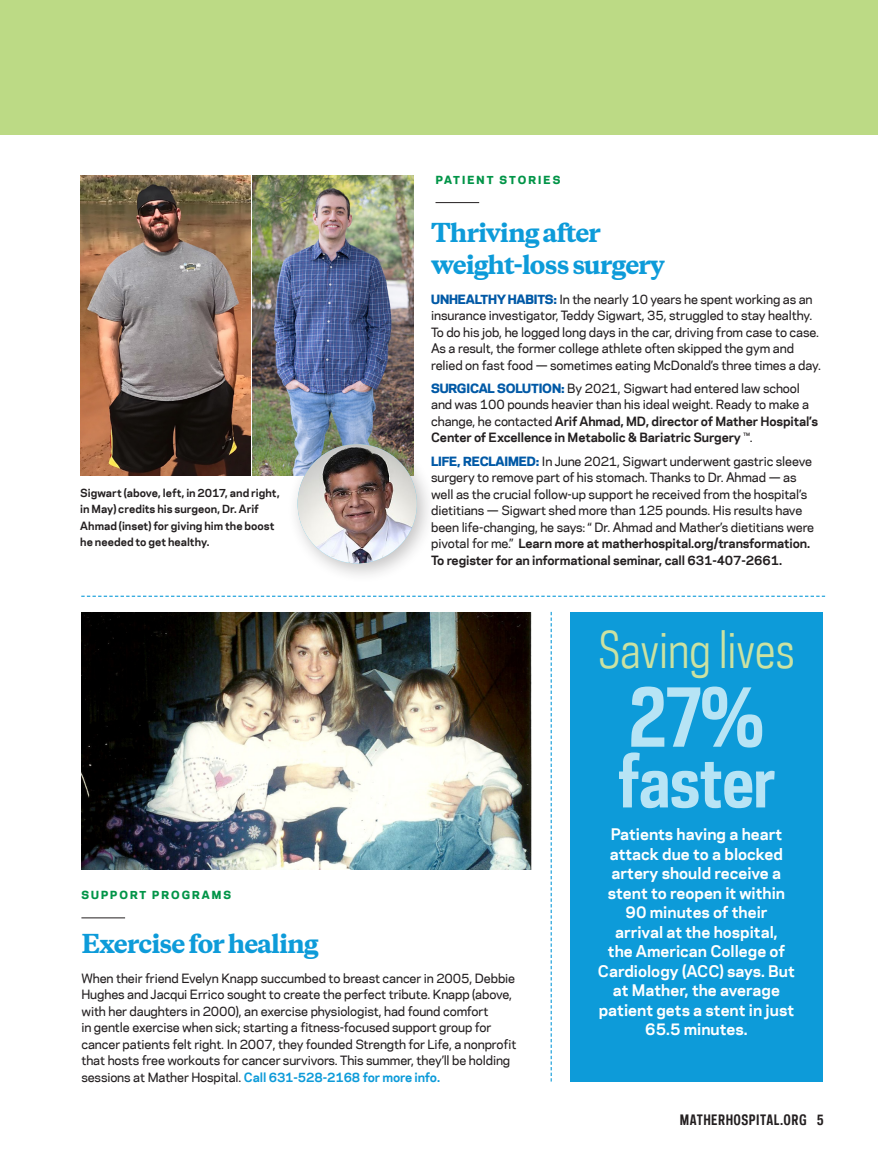
<style>
.page{position:relative;width:878px;height:1161px;background:#fff}
.page>*{position:absolute;margin:0;border:0;box-sizing:border-box;transform-origin:0 0}
.t1{font:700 77.7px "Polaris Condensed";color:#b7e4f5}
.t2{font:700 67.8px "Polaris Condensed";letter-spacing:-.02em;color:#b7e4f5}
.t3{font:46.65px "Polaris Condensed";color:#cce2a1}
.t4{font:800 24px/31.8px "Copernicus";letter-spacing:-.04em;color:#0d9bd9}
.t5{font:700 15px/19.5px "Polaris";color:#fff;text-align:center}
.t6{font:700 13.5px "Polaris Condensed";letter-spacing:.03em;color:#231f20}
.t7{font:500 12px/16.5px "Polaris";letter-spacing:-.01em;color:#231f20}
.Con_-_Caption{font:700 10.5px/16.5px "Polaris";color:#231f20}
.Body_copy{font:800 10.5px "Polaris";letter-spacing:.2em;color:#009447}
.s1{font-weight:800;color:#0159a6}
.s2{font-weight:700}
.s3{font-weight:700;color:#0d9bd9}
</style>
<div class="page">
<div style="left:570px;top:612px;width:252px;height:470px;background:#0d9bd9"></div>
<div style="left:0;top:0;width:878px;height:135px;background:#bcda85"></div>
<hr style="left:435px;top:202px;width:44px;height:1px;background:#231f20">
<svg style="left:81px;top:596px;width:744px;height:1px"></svg>
<img style="left:80px;top:176px;width:170px;height:300px">
<img style="left:252px;top:176px;width:161px;height:300px">
<div style="left:287px;top:434px;width:149px;height:149px;background:#231f20;opacity:.27"></div>
<img style="left:297px;top:444px;width:120px;height:119px;border-radius:60px">
<hr style="left:81px;top:918px;width:44px;height:1px;background:#231f20">
<svg style="left:550px;top:612px;width:1px;height:470px"></svg>
<img style="left:81px;top:612px;width:450px;height:258px">
<p class="Con_-_Caption" style="left:80px;top:484px;width:201px">Sigwart (above, left, in 2017, and right, in May) credits his surgeon, Dr. Arif Ahmad (inset) for giving him the boost he needed to get healthy.</p>
<p class="Body_copy" style="left:435px;top:171px;width:126px">PATIENT STORIES</p>
<p class="t4" style="left:431px;top:217px;width:235px">Thriving after weight-loss surgery</p>
<p class="t7" style="left:431px;top:290px;width:391px"><span class="s1">UNHEALTHY HABITS:</span> In the nearly 10 years he spent working as an insurance investigator, Teddy Sigwart, 35, struggled to stay healthy.<br>To do his job, he logged long days in the car, driving from case to case.<br>As a result, the former college athlete often skipped the gym and relied on fast food — sometimes eating McDonald’s three times a day.</p>
<p class="t7" style="left:431px;top:379px;width:388px"><span class="s1">SURGICAL SOLUTION:</span> By 2021, Sigwart had entered law school and was 100 pounds heavier than his ideal weight. Ready to make a change, he contacted <span class="s2">Arif Ahmad, MD, director of Mather Hospital’s Center of Excellence in Metabolic &amp; Bariatric Surgery</span> ™.</p>
<p class="t7" style="left:431px;top:452px;width:384px"><span class="s1">LIFE, RECLAIMED:</span> In June 2021, Sigwart underwent gastric sleeve surgery to remove part of his stomach. Thanks to Dr. Ahmad — as well as the crucial follow-up support he received from the hospital’s dietitians — Sigwart shed more than 125 pounds. His results have been life-changing, he says: “ Dr. Ahmad and Mather’s dietitians were pivotal for me.” <span class="s2">Learn more at matherhospital.org/transformation.<br>To register for an informational seminar, call 631-407-2661.</span></p>
<p class="t3" style="left:598px;top:619px;width:197px">Saving lives</p>
<p class="t1" style="left:627px;top:665px;width:139px">27%</p>
<p class="t2" style="left:617px;top:736px;width:160px">faster</p>
<p class="Body_copy" style="left:81px;top:886px;width:151px">SUPPORT PROGRAMS</p>
<p class="t4" style="left:81px;top:928px;width:239px">Exercise for healing</p>
<p class="t7" style="left:81px;top:969px;width:436px">When their friend Evelyn Knapp succumbed to breast cancer in 2005, Debbie Hughes and Jacqui Errico sought to create the perfect tribute. Knapp (above, with her daughters in 2000), an exercise physiologist, had found comfort<br>in gentle exercise when sick; starting a fitness-focused support group for cancer patients felt right. In 2007, they founded Strength for Life, a nonprofit that hosts free workouts for cancer survivors. This summer, they’ll be holding sessions at Mather Hospital. <span class="s3">Call 631-528-2168 for more info.</span></p>
<p class="t5" style="left:598px;top:824px;width:198px">Patients having a heart attack due to a blocked artery should receive a stent to reopen it within<br>90 minutes of their<br>arrival at the hospital,<br>the American College of<br>Cardiology (ACC) says. But at Mather, the average patient gets a stent in just<br>65.5 minutes.</p>
<p class="t6" style="left:679px;top:1111px;width:146px">MATHERHOSPITAL.ORG 5</p>
</div>
